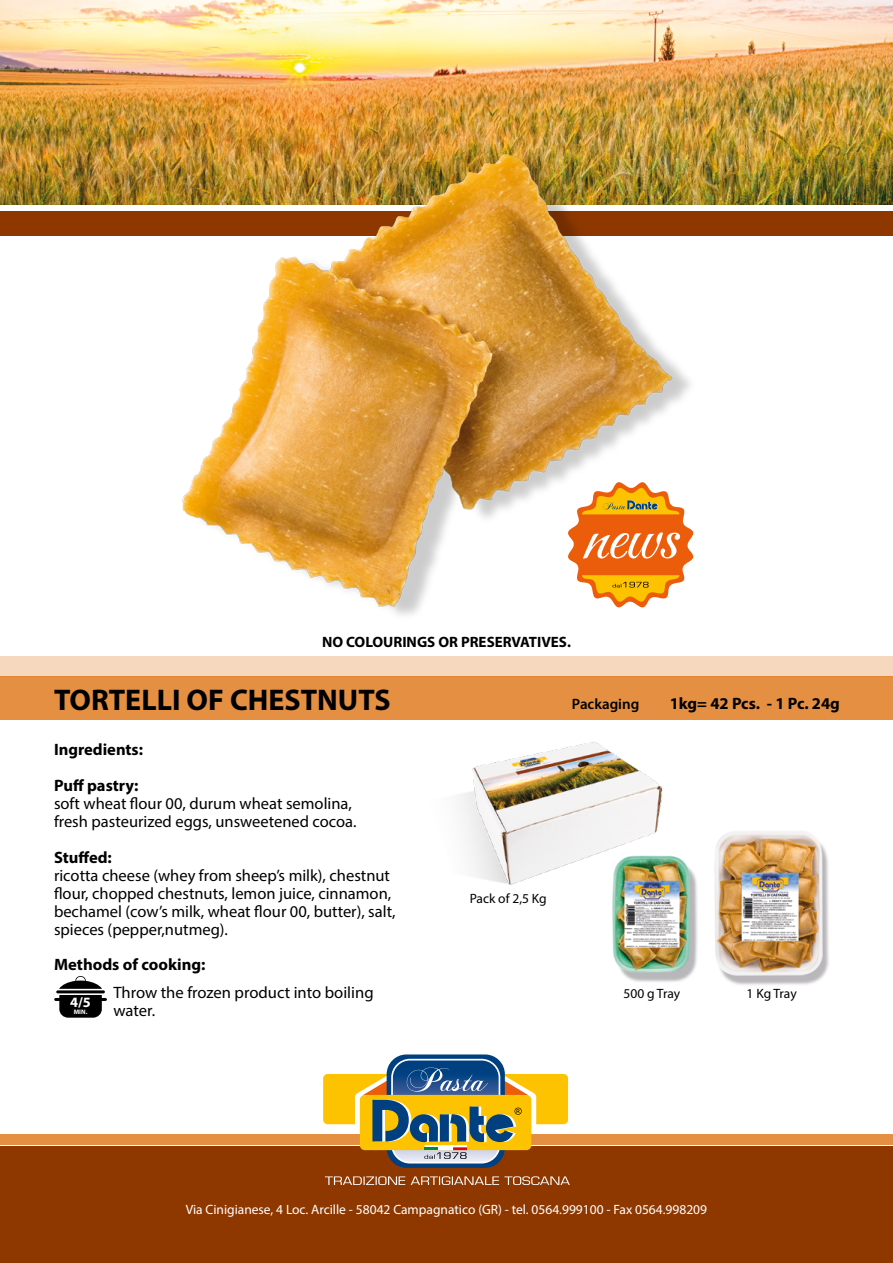
<style>
.page{position:relative;width:893px;height:1263px;background:#fff}
.page>*{position:absolute;margin:0;border:0;box-sizing:border-box;transform-origin:0 0}
.t1{font:700 30px "Myriad Pro";color:#000}
.t2{font:16.5px/18px "Myriad Pro";color:#000}
.t3{font:700 16.5px/36px "Myriad Pro";color:#000}
.t4{font:700 15px "Myriad Pro";color:#000}
.t5{font:600 15px "Myriad Pro";color:#000}
.t6{font:700 14.25px "Myriad Pro";color:#fff}
.t7{font:13.5px "Myriad Pro";color:#fff}
.t8{font:13.5px "Myriad Pro";letter-spacing:-.005em;color:#000}
.t9{font:700 6.45px "Myriad Pro";color:#fff}
</style>
<div class="page">
<img style="left:0;top:0;width:893px;height:204px">
<div style="left:0;top:656px;width:893px;height:20px;background:#f5d8bd"></div>
<div style="left:0;top:676px;width:893px;height:43px;background:#e48f41"></div>
<div style="left:0;top:1134px;width:893px;height:10px;background:#e48f41"></div>
<div style="left:0;top:211px;width:893px;height:24px;background:#8e3800"></div>
<div style="left:0;top:1146px;width:893px;height:117px;background:#8e3800"></div>
<img style="left:158px;top:137px;width:551px;height:479px">
<hr style="left:56px;top:990px;width:49px;height:3px;background:#000;border-radius:2px">
<svg style="left:54px;top:995px;width:53px;height:23px"></svg>
<svg style="left:59px;top:976px;width:43px;height:13px"></svg>
<img style="left:612px;top:855px;width:86px;height:127px">
<img style="left:714px;top:831px;width:115px;height:154px">
<img style="left:459px;top:741px;width:206px;height:150px">
<svg style="left:325px;top:1176px;width:245px;height:9px"></svg>
<svg style="left:387px;top:1054px;width:118px;height:114px"></svg>
<svg style="left:323px;top:1059px;width:245px;height:104px"></svg>
<svg style="left:567px;top:481px;width:127px;height:127px"></svg>
<p class="t4" style="left:322px;top:633px;width:250px">NO COLOURINGS OR PRESERVATIVES.</p>
<h1 class="t1" style="left:54px;top:681px;width:338px">TORTELLI OF CHESTNUTS</h1>
<p class="t3" style="left:54px;top:731px;width:91px">Ingredients:<br>Puff pastry:</p>
<p class="t2" style="left:54px;top:794px;width:304px">soft wheat flour 00, durum wheat semolina, fresh pasteurized eggs, unsweetened cocoa.</p>
<p class="t3" style="left:54px;top:839px;width:59px">Stuffed:</p>
<p class="t2" style="left:54px;top:866px;width:343px">ricotta cheese (whey from sheep’s milk), chestnut flour, chopped chestnuts, lemon juice, cinnamon, bechamel (cow’s milk, wheat flour 00, butter), salt, spieces (pepper,nutmeg).</p>
<p class="t3" style="left:54px;top:945px;width:153px">Methods of cooking:</p>
<p class="t2" style="left:113px;top:984px;width:262px">Throw the frozen product into boiling water.</p>
<p class="t6" style="left:70px;top:992px;width:22px">4/5</p>
<p class="t9" style="left:74px;top:1008px;width:15px">MIN.</p>
<p class="t5" style="left:572px;top:694px;width:69px">Packaging</p>
<p class="t3" style="left:670px;top:685px;width:172px">1kg= 42 Pcs. - 1 Pc. 24g</p>
<p class="t8" style="left:470px;top:890px;width:79px">Pack of 2,5 Kg</p>
<p class="t8" style="left:623px;top:985px;width:58px">500 g Tray</p>
<p class="t8" style="left:747px;top:985px;width:52px">1 Kg Tray</p>
<p class="t7" style="left:186px;top:1201px;width:523px">Via Cinigianese, 4 Loc. Arcille - 58042 Campagnatico (GR) - tel. 0564.999100 - Fax 0564.998209</p>
</div>
